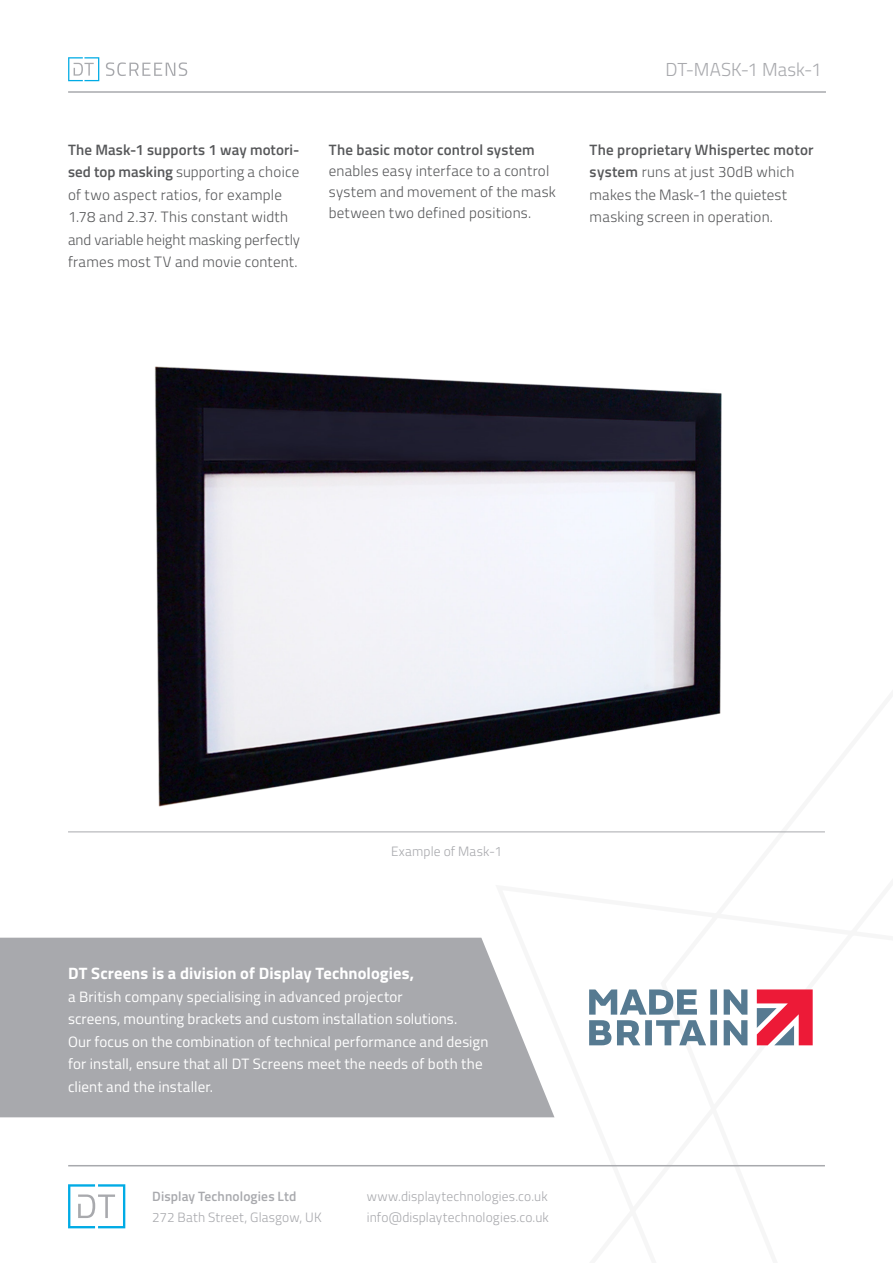
<style>
.page{position:relative;width:893px;height:1263px;background:#fff}
.page>*{position:absolute;margin:0;border:0;box-sizing:border-box;transform-origin:0 0}
.t1{font:300 18.75px "Titillium";letter-spacing:-.005em;color:#a8a9ad}
.t2{font:700 16.5px "Titillium";letter-spacing:.005em;color:#fff}
.Normal_Paragraph_Sty{font:300 15px/22.5px "Titillium";letter-spacing:.01em;color:#57585a}
.t3{font:15px/22.5px "Titillium";letter-spacing:.005em;color:#fff}
.Drawing_decs_style{font:300 13.5px/21px "Titillium";letter-spacing:.01em;color:#a8a9ad}
.t4{font:600 13.5px "Titillium";letter-spacing:.01em;color:#a8a9ad}
.s1{font-weight:600}
</style>
<div class="page">
<svg style="left:68px;top:1184px;width:57px;height:44px"></svg>
<hr style="left:68px;top:1165px;width:757px;height:1px;background:#a8a9ad">
<hr style="left:68px;top:91px;width:758px;height:2px;background:#a8a9ad">
<svg style="left:68px;top:57px;width:31px;height:24px"></svg>
<svg style="left:106px;top:62px;width:81px;height:14px"></svg>
<div style="left:0;top:938px;width:554px;height:179px;background:#a8a9ad"></div>
<svg style="left:757px;top:989px;width:56px;height:56px;background:#de5268"></svg>
<svg style="left:589px;top:989px;width:158px;height:56px"></svg>
<hr style="left:68px;top:831px;width:757px;height:1px;background:#a8a9ad">
<img style="left:155px;top:367px;width:567px;height:439px">
<p class="t1" style="left:665px;top:56px;width:158px">DT-MASK-1 Mask-1</p>
<p class="Normal_Paragraph_Sty" style="left:68px;top:138px;width:234px"><span class="s1">The Mask-1 supports 1 way motori&shy;sed top masking</span> supporting a choice of two aspect ratios, for example 1.78 and 2.37. This constant width and variable height masking perfectly frames most TV and movie content.</p>
<p class="Normal_Paragraph_Sty" style="left:329px;top:138px;width:229px;line-height:21px"><span class="s1">The basic motor control system </span>enables easy interface to a control system and movement of the mask between two defined positions.</p>
<p class="Normal_Paragraph_Sty" style="left:590px;top:138px;width:225px"><span class="s1">The proprietary Whispertec motor system</span> runs at just 30dB which makes the Mask-1 the quietest masking screen in operation.</p>
<p class="Drawing_decs_style" style="left:391px;top:840px;width:112px">Example of Mask-1</p>
<p class="t2" style="left:68px;top:961px;width:348px">DT Screens is a division of Display Technologies,</p>
<p class="t3" style="left:68px;top:984px;width:422px">a British company specialising in advanced projector<br>screens, mounting brackets and custom installation solutions.<br>Our focus on the combination of technical performance and design for install, ensure that all DT Screens meet the needs of both the client and the installer.</p>
<p class="t4" style="left:152px;top:1186px;width:146px">Display Technologies Ltd</p>
<p class="Drawing_decs_style" style="left:152px;top:1206px;width:171px">272 Bath Street, Glasgow, UK</p>
<p class="Drawing_decs_style" style="left:367px;top:1185px;width:184px">www.displaytechnologies.co.uk info@displaytechnologies.co.uk</p>
</div>
